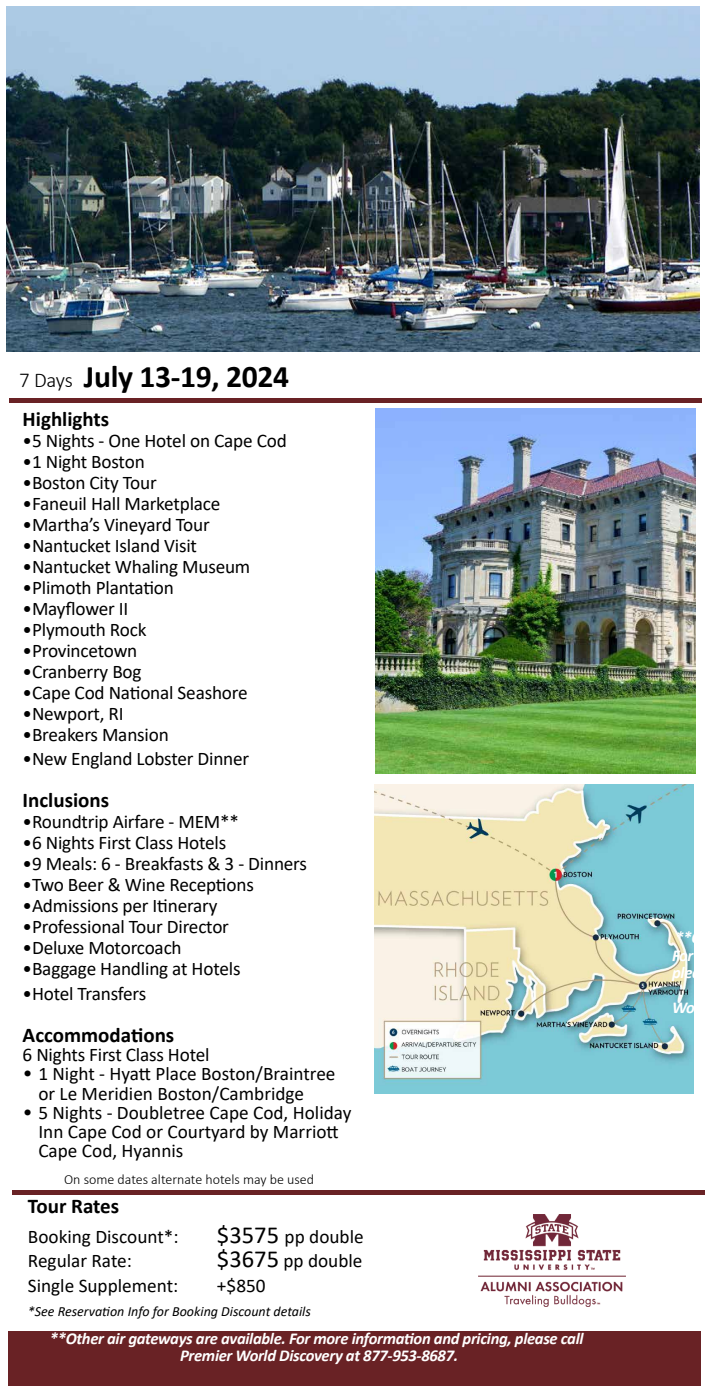
<style>
.page{position:relative;width:706px;height:1386px;background:#fff}
.page>*{position:absolute;margin:0;border:0;box-sizing:border-box;transform-origin:0 0}
.t1{font:700 31.5px "Calibri";letter-spacing:-.01em;color:#000}
.t2{font:700 21px "Calibri";color:#000}
.t3{font:19.25px/19.2px "Calibri";letter-spacing:-.01em;color:#000}
.t4{font:italic 700 16.62px/17.5px "Calibri";letter-spacing:-.02em;color:#fff;text-align:center}
.t5{font:italic 14px "Calibri";color:#000}
.t6{font:300 14px "Calibri";color:#000}
.s1{font-weight:300;font-size:21px}
.s2{font-size:24.5px}
</style>
<div class="page">
<div style="left:9px;top:1331px;width:692px;height:55px;background:#692225"></div>
<img style="left:374px;top:784px;width:319px;height:309px">
<hr style="left:10px;top:398px;width:692px;height:4px;background:#692225">
<img style="left:6px;top:6px;width:694px;height:346px">
<hr style="left:12px;top:1191px;width:692px;height:4px;background:#692225">
<img style="left:376px;top:409px;width:319px;height:364px">
<img style="left:478px;top:1214px;width:147px;height:93px">
<h1 class="t1" style="left:19px;top:354px;width:271px"><span class="s1">7 Days</span> July 13-19, 2024</h1>
<p class="t2" style="left:23px;top:404px;width:88px">Highlights</p>
<p class="t3" style="left:23px;top:430px;width:266px">•5 Nights - One Hotel on Cape Cod</p>
<p class="t3" style="left:23px;top:451px;width:124px">•1 Night Boston</p>
<p class="t3" style="left:23px;top:472px;width:136px">•Boston City Tour</p>
<p class="t3" style="left:23px;top:493px;width:199px">•Faneuil Hall Marketplace</p>
<p class="t3" style="left:23px;top:514px;width:189px">•Martha’s Vineyard Tour</p>
<p class="t3" style="left:23px;top:535px;width:176px">•Nantucket Island Visit</p>
<p class="t3" style="left:23px;top:556px;width:229px">•Nantucket Whaling Museum</p>
<p class="t3" style="left:23px;top:577px;width:153px">•Plimoth Plantation</p>
<p class="t3" style="left:23px;top:598px;width:107px">•Mayflower II</p>
<p class="t3" style="left:23px;top:619px;width:125px">•Plymouth Rock</p>
<p class="t3" style="left:23px;top:640px;width:116px">•Provincetown</p>
<p class="t3" style="left:23px;top:661px;width:120px">•Cranberry Bog</p>
<p class="t3" style="left:23px;top:682px;width:227px">•Cape Cod National Seashore</p>
<p class="t3" style="left:23px;top:703px;width:103px">•Newport, RI</p>
<p class="t3" style="left:23px;top:724px;width:148px">•Breakers Mansion</p>
<p class="t3" style="left:23px;top:749px;width:228px">•New England Lobster Dinner</p>
<p class="t2" style="left:23px;top:785px;width:88px">Inclusions</p>
<p class="t3" style="left:23px;top:812px;width:218px">•Roundtrip Airfare - MEM**</p>
<p class="t3" style="left:23px;top:833px;width:205px">•6 Nights First Class Hotels</p>
<p class="t3" style="left:23px;top:854px;width:286px">•9 Meals: 6 - Breakfasts &amp; 3 - Dinners</p>
<p class="t3" style="left:23px;top:875px;width:233px">•Two Beer &amp; Wine Receptions</p>
<p class="t3" style="left:23px;top:896px;width:196px">•Admissions per Itinerary</p>
<p class="t3" style="left:23px;top:917px;width:208px">•Professional Tour Director</p>
<p class="t3" style="left:23px;top:938px;width:161px">•Deluxe Motorcoach</p>
<p class="t3" style="left:23px;top:959px;width:219px">•Baggage Handling at Hotels</p>
<p class="t3" style="left:23px;top:983px;width:125px">•Hotel Transfers</p>
<p class="t2" style="left:23px;top:1020px;width:153px">Accommodations</p>
<p class="t3" style="left:23px;top:1045px;width:188px">6 Nights First Class Hotel</p>
<p class="t3" style="left:38px;top:1064px;width:299px;text-indent:-16px"><span class="s1">•</span> 1 Night - Hyatt Place Boston/Braintree or Le Meridien Boston/Cambridge</p>
<p class="t3" style="left:38px;top:1102px;width:314px;text-indent:-16px"><span class="s1">•</span> 5 Nights - Doubletree Cape Cod, Holiday<br>Inn Cape Cod or Courtyard by Marriott<br>Cape Cod, Hyannis</p>
<p class="t6" style="left:64px;top:1171px;width:251px">On some dates alternate hotels may be used</p>
<p class="t2" style="left:28px;top:1192px;width:93px">Tour Rates</p>
<p class="t3" style="left:28px;top:1226px;width:152px">Booking Discount*:</p>
<p class="t3" style="left:217px;top:1226px;width:148px"><span class="s2">$3575</span> pp double</p>
<p class="t3" style="left:28px;top:1251px;width:106px">Regular Rate:</p>
<p class="t3" style="left:217px;top:1251px;width:147px"><span class="s2">$3675</span> pp double</p>
<p class="t3" style="left:28px;top:1275px;width:152px">Single Supplement:</p>
<p class="t3" style="left:217px;top:1275px;width:50px">+$850</p>
<p class="t5" style="left:28px;top:1302px;width:284px">*See Reservation Info for Booking Discount details</p>
<p class="t4" style="left:50px;top:1329px;width:535px">**Other air gateways are available. For more information and pricing, please call<br>Premier World Discovery at 877-953-8687.</p>
<p class="t4" style="left:672px;top:928px;width:39px;text-align:justify">**Ot For m pleas</p>
<p class="t4" style="left:672px;top:998px;width:34px">Worl</p>
</div>
